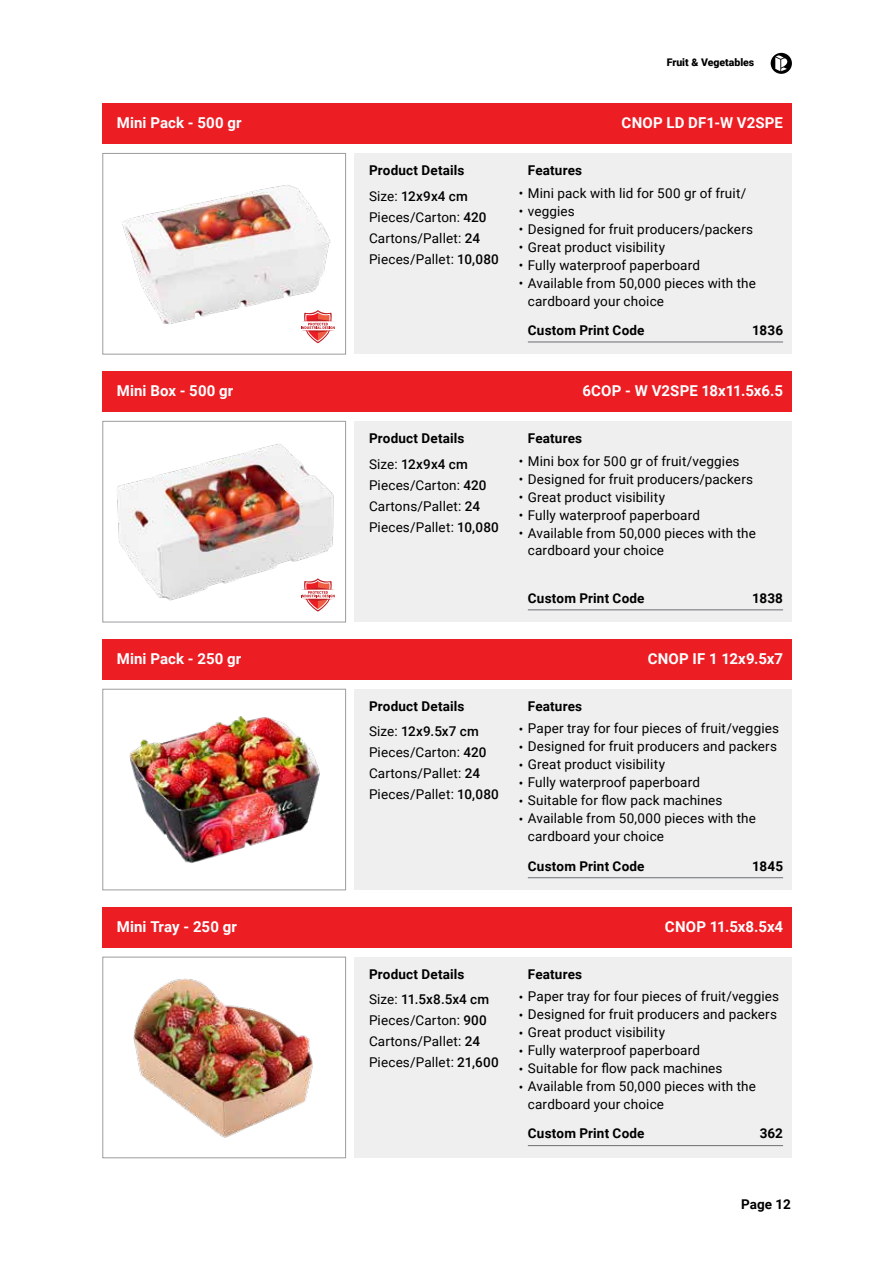
<style>
.page{position:relative;width:893px;height:1263px;background:#fff}
.page>*{position:absolute;margin:0;border:0;box-sizing:border-box;transform-origin:0 0}
.t1{font:700 15px "Roboto";letter-spacing:.01em;color:#fff}
.t2{font:13.5px/21px "Roboto";letter-spacing:.01em;color:#000}
.t3{font:700 13.5px/25.5px "Roboto";letter-spacing:.015em;color:#000}
.t4{font:900 10.5px "Roboto";color:#000}
.s1{font-weight:400}
.s2{font-weight:500}
</style>
<div class="page">
<div style="left:354px;top:689px;width:438px;height:201px;background:#efeff0"></div>
<div style="left:102px;top:639px;width:690px;height:41px;background:#ed1d24"></div>
<svg style="left:102px;top:689px;width:244px;height:201px"></svg>
<hr style="left:528px;top:877px;width:255px;height:1px;background:#6d6e71">
<img style="left:129px;top:716px;width:191px;height:147px">
<div style="left:354px;top:957px;width:438px;height:201px;background:#efeff0"></div>
<div style="left:102px;top:907px;width:690px;height:41px;background:#ed1d24"></div>
<svg style="left:102px;top:956px;width:244px;height:202px"></svg>
<hr style="left:528px;top:1145px;width:255px;height:1px;background:#6d6e71">
<img style="left:133px;top:975px;width:182px;height:165px">
<div style="left:354px;top:153px;width:438px;height:201px;background:#efeff0"></div>
<div style="left:102px;top:104px;width:690px;height:40px;background:#ed1d24"></div>
<svg style="left:102px;top:153px;width:244px;height:202px"></svg>
<hr style="left:528px;top:342px;width:255px;height:1px;background:#6d6e71">
<img style="left:118px;top:182px;width:213px;height:144px">
<svg style="left:301px;top:291px;width:34px;height:52px"></svg>
<div style="left:354px;top:421px;width:438px;height:201px;background:#efeff0"></div>
<div style="left:102px;top:371px;width:690px;height:41px;background:#ed1d24"></div>
<svg style="left:102px;top:421px;width:244px;height:201px"></svg>
<hr style="left:528px;top:610px;width:255px;height:1px;background:#6d6e71">
<img style="left:114px;top:441px;width:221px;height:161px">
<svg style="left:301px;top:560px;width:34px;height:51px"></svg>
<svg style="left:771px;top:53px;width:21px;height:21px"></svg>
<p class="t4" style="left:667px;top:55px;width:89px">Fruit &amp; Vegetables</p>
<p class="t1" style="left:117px;top:112px;width:126px">Mini Pack - 500 gr</p>
<p class="t1" style="left:622px;top:112px;width:163px">CNOP LD DF1-W V2SPE</p>
<p class="t3" style="left:369px;top:157px;width:100px">Product Details<br><span class="s1">Size:</span> <span class="s2">12x9x4 cm</span></p>
<p class="t2" style="left:369px;top:206px;width:131px">Pieces/Carton: <span class="s2">420<br></span>Cartons/Pallet: <span class="s2">24<br></span>Pieces/Pallet: <span class="s2">10,080</span></p>
<p class="t3" style="left:528px;top:157px;width:56px">Features</p>
<p class="t2" style="left:519px;top:182px;width:229px">• Mini pack with lid for 500 gr of fruit/</p>
<p class="t2" style="left:519px;top:200px;width:57px">• veggies</p>
<p class="t2" style="left:519px;top:218px;width:236px">• Designed for fruit producers/packers</p>
<p class="t2" style="left:519px;top:236px;width:148px">• Great product visibility</p>
<p class="t2" style="left:519px;top:254px;width:183px">• Fully waterproof paperboard</p>
<p class="t2" style="left:519px;top:272px;width:239px">• Available from 50,000 pieces with the</p>
<p class="t2" style="left:528px;top:290px;width:138px">cardboard your choice</p>
<p class="t3" style="left:528px;top:317px;width:118px">Custom Print Code</p>
<p class="t3" style="left:752px;top:317px;width:32px">1836</p>
<p class="t1" style="left:117px;top:380px;width:118px">Mini Box - 500 gr</p>
<p class="t1" style="left:582px;top:380px;width:202px">6COP - W V2SPE 18x11.5x6.5</p>
<p class="t3" style="left:369px;top:425px;width:100px">Product Details<br><span class="s1">Size:</span> <span class="s2">12x9x4 cm</span></p>
<p class="t2" style="left:369px;top:474px;width:131px">Pieces/Carton: <span class="s2">420<br></span>Cartons/Pallet: <span class="s2">24<br></span>Pieces/Pallet: <span class="s2">10,080</span></p>
<p class="t3" style="left:528px;top:425px;width:56px">Features</p>
<p class="t2" style="left:519px;top:450px;width:222px">• Mini box for 500 gr of fruit/veggies</p>
<p class="t2" style="left:519px;top:468px;width:236px">• Designed for fruit producers/packers</p>
<p class="t2" style="left:519px;top:486px;width:148px">• Great product visibility</p>
<p class="t2" style="left:519px;top:504px;width:183px">• Fully waterproof paperboard</p>
<p class="t2" style="left:519px;top:522px;width:239px">• Available from 50,000 pieces with the</p>
<p class="t2" style="left:528px;top:540px;width:138px">cardboard your choice</p>
<p class="t3" style="left:528px;top:585px;width:118px">Custom Print Code</p>
<p class="t3" style="left:752px;top:585px;width:32px">1838</p>
<p class="t1" style="left:117px;top:648px;width:126px">Mini Pack - 250 gr</p>
<p class="t1" style="left:648px;top:648px;width:137px">CNOP IF 1 12x9.5x7</p>
<p class="t3" style="left:369px;top:693px;width:111px">Product Details<br><span class="s1">Size:</span> <span class="s2">12x9.5x7 cm</span></p>
<p class="t2" style="left:369px;top:742px;width:131px">Pieces/Carton: <span class="s2">420<br></span>Cartons/Pallet: <span class="s2">24<br></span>Pieces/Pallet: <span class="s2">10,080</span></p>
<p class="t3" style="left:528px;top:693px;width:56px">Features</p>
<p class="t2" style="left:519px;top:717px;width:262px">• Paper tray for four pieces of fruit/veggies</p>
<p class="t2" style="left:519px;top:735px;width:260px">• Designed for fruit producers and packers</p>
<p class="t2" style="left:519px;top:753px;width:148px">• Great product visibility</p>
<p class="t2" style="left:519px;top:771px;width:183px">• Fully waterproof paperboard</p>
<p class="t2" style="left:519px;top:789px;width:205px">• Suitable for flow pack machines</p>
<p class="t2" style="left:519px;top:807px;width:239px">• Available from 50,000 pieces with the</p>
<p class="t2" style="left:528px;top:825px;width:138px">cardboard your choice</p>
<p class="t3" style="left:528px;top:852px;width:118px">Custom Print Code</p>
<p class="t3" style="left:752px;top:852px;width:32px">1845</p>
<p class="t1" style="left:117px;top:916px;width:122px">Mini Tray - 250 gr</p>
<p class="t1" style="left:665px;top:916px;width:120px">CNOP 11.5x8.5x4</p>
<p class="t3" style="left:369px;top:961px;width:122px">Product Details<br><span class="s1">Size:</span> <span class="s2">11.5x8.5x4 cm</span></p>
<p class="t2" style="left:369px;top:1009px;width:131px">Pieces/Carton: <span class="s2">900<br></span>Cartons/Pallet: <span class="s2">24<br></span>Pieces/Pallet: <span class="s2">21,600</span></p>
<p class="t3" style="left:528px;top:961px;width:56px">Features</p>
<p class="t2" style="left:519px;top:985px;width:262px">• Paper tray for four pieces of fruit/veggies</p>
<p class="t2" style="left:519px;top:1003px;width:260px">• Designed for fruit producers and packers</p>
<p class="t2" style="left:519px;top:1021px;width:148px">• Great product visibility</p>
<p class="t2" style="left:519px;top:1039px;width:183px">• Fully waterproof paperboard</p>
<p class="t2" style="left:519px;top:1057px;width:205px">• Suitable for flow pack machines</p>
<p class="t2" style="left:519px;top:1075px;width:239px">• Available from 50,000 pieces with the</p>
<p class="t2" style="left:528px;top:1093px;width:138px">cardboard your choice</p>
<p class="t3" style="left:528px;top:1120px;width:118px">Custom Print Code</p>
<p class="t3" style="left:760px;top:1120px;width:25px">362</p>
<p class="t3" style="left:741px;top:1191px;width:51px">Page 12</p>
</div>
